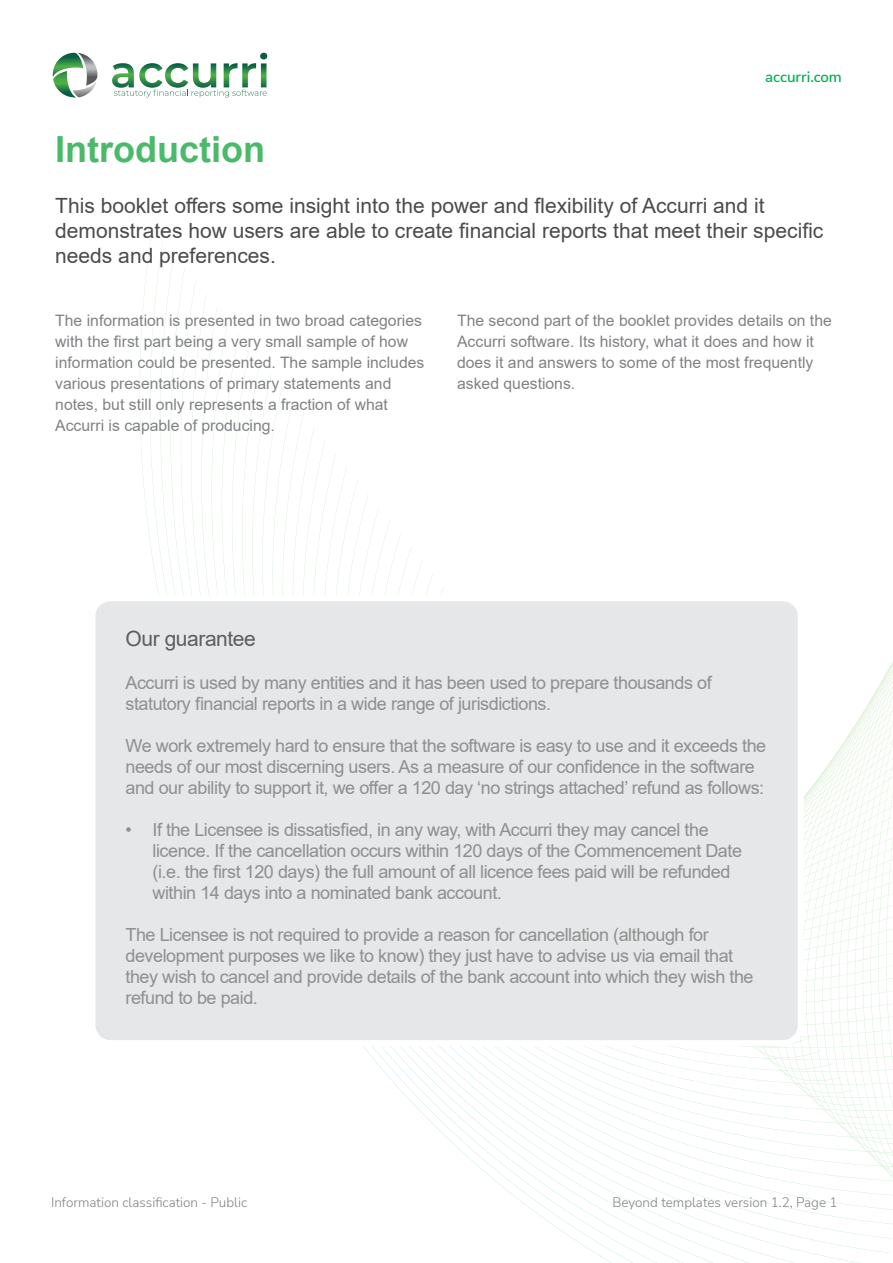
<style>
.page{position:relative;width:893px;height:1263px;background:#fff}
.page>*{position:absolute;margin:0;border:0;box-sizing:border-box;transform-origin:0 0}
.t1{font:700 36px "Arial";color:#4ab969}
.t2{font:21px/25.2px "Arial";color:#4b4b4b}
.t3{font:21px "Arial";letter-spacing:-.02em;color:#5d5d5d}
.t4{font:18px/21px "Arial";letter-spacing:-.025em;color:#8f8f8f}
.t5{font:15.75px/21px "Arial";color:#808285}
.t6{font:600 15px "Nunito Sans";color:#05b152}
.t7{font:300 13.5px "Nunito Sans";color:#828282}
</style>
<div class="page">
<svg style="left:805px;top:784px;width:9px;height:363px"></svg>
<svg style="left:814px;top:772px;width:9px;height:403px"></svg>
<svg style="left:823px;top:762px;width:7px;height:427px"></svg>
<svg style="left:830px;top:751px;width:8px;height:453px"></svg>
<svg style="left:838px;top:739px;width:8px;height:480px"></svg>
<svg style="left:846px;top:661px;width:47px;height:602px"></svg>
<svg style="left:112px;top:53px;width:155px;height:44px"></svg>
<svg style="left:52px;top:53px;width:46px;height:45px"></svg>
<div style="left:92px;top:598px;width:709px;height:445px;background:#e6e7e8;border-radius:18px"></div>
<div style="left:89px;top:595px;width:715px;height:451px;border:6px solid #fff;border-radius:18px"></div>
<p class="t6" style="left:765px;top:66px;width:78px">accurri.com</p>
<h1 class="t1" style="left:55px;top:124px;width:211px">Introduction</h1>
<p class="t2" style="left:55px;top:193px;width:769px">This booklet offers some insight into the power and flexibility of Accurri and it demonstrates how users are able to create financial reports that meet their specific needs and preferences.</p>
<p class="t5" style="left:55px;top:310px;width:371px">The information is presented in two broad categories with the first part being a very small sample of how information could be presented. The sample includes various presentations of primary statements and notes, but still only represents a fraction of what Accurri is capable of producing.</p>
<p class="t5" style="left:457px;top:310px;width:376px">The second part of the booklet provides details on the Accurri software. Its history, what it does and how it does it and answers to some of the most frequently asked questions.</p>
<p class="t3" style="left:126px;top:624px;width:132px">Our guarantee</p>
<p class="t4" style="left:126px;top:672px;width:588px">Accurri is used by many entities and it has been used to prepare thousands of statutory financial reports in a wide range of jurisdictions.</p>
<p class="t4" style="left:126px;top:735px;width:642px">We work extremely hard to ensure that the software is easy to use and it exceeds the needs of our most discerning users. As a measure of our confidence in the software and our ability to support it, we offer a 120 day ‘no strings attached’ refund as follows:</p>
<p class="t4" style="left:153px;top:819px;width:591px;text-indent:-27px">• If the Licensee is dissatisfied, in any way, with Accurri they may cancel the licence. If the cancellation occurs within 120 days of the Commencement Date (i.e. the first 120 days) the full amount of all licence fees paid will be refunded within 14 days into a nominated bank account.</p>
<p class="t4" style="left:126px;top:924px;width:629px">The Licensee is not required to provide a reason for cancellation (although for development purposes we like to know) they just have to advise us via email that they wish to cancel and provide details of the bank account into which they wish the refund to be paid.</p>
<p class="t7" style="left:51px;top:1193px;width:198px">Information classification - Public</p>
<p class="t7" style="left:612px;top:1193px;width:227px">Beyond templates version 1.2, Page 1</p>
</div>
